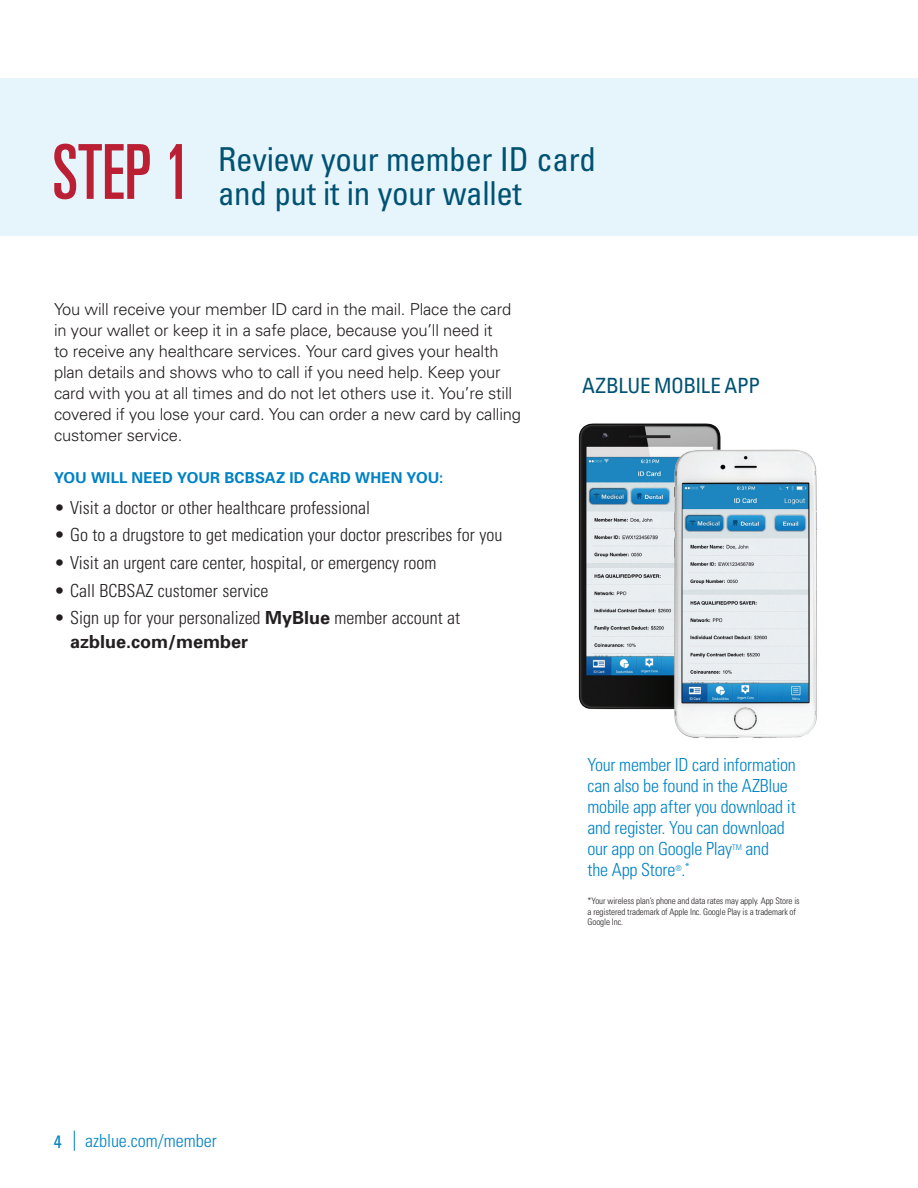
<style>
.page{position:relative;width:918px;height:1188px;background:#fff}
.page>*{position:absolute;margin:0;border:0;box-sizing:border-box;transform-origin:0 0}
.t1{font:ultra-condensed 75.9px "Univers";color:#ba1f33;scale:.91 1}
.t2{font:condensed 33px/34.5px "Univers";letter-spacing:-.01em;color:#005273}
.t3{font:condensed 21px "Univers";letter-spacing:-.02em;color:#005273}
.t4{font:300 condensed 18px/24px "Univers";color:#231f20}
.t5{font:300 condensed 18px/21px "Univers";letter-spacing:-.015em;color:#0082c5}
.t6{font:condensed 18px "Univers";color:#0082c5}
.t7{font:300 16.5px/21px "Univers";letter-spacing:-.01em;color:#231f20}
.t8{font:700 15px "Univers";letter-spacing:.01em;color:#0082c5}
.t9{font:300 condensed 9px/10.8px "Univers";letter-spacing:-.01em;color:#231f20}
.t10{font:300 condensed 7.8px "Univers";color:#0082c5}
.s1{font-weight:700;font-stretch:normal}
</style>
<div class="page">
<img style="left:578px;top:423px;width:143px;height:287px">
<img style="left:671px;top:450px;width:147px;height:288px">
<div style="left:0;top:78px;width:918px;height:157px;background:#e6f5fc"></div>
<svg style="left:74px;top:1131px;width:1px;height:20px"></svg>
<h1 class="t1" style="left:52px;top:129px;width:153px">STEP 1</h1>
<h2 class="t2" style="left:218px;top:141px;width:379px">Review your member ID card and put it in your wallet</h2>
<p class="t7" style="left:54px;top:299px;width:469px">You will receive your member ID card in the mail. Place the card in your wallet or keep it in a safe place, because you’ll need it<br>to receive any healthcare services. Your card gives your health plan details and shows who to call if you need help. Keep your card with you at all times and do not let others use it. You’re still covered if you lose your card. You can order a new card by calling customer service.</p>
<p class="t8" style="left:54px;top:468px;width:391px">YOU WILL NEED YOUR BCBSAZ ID CARD WHEN YOU:</p>
<p class="t4" style="left:54px;top:495px;width:318px">• Visit a doctor or other healthcare professional</p>
<p class="t4" style="left:54px;top:523px;width:450px">• Go to a drugstore to get medication your doctor prescribes for you</p>
<p class="t4" style="left:54px;top:551px;width:384px">• Visit an urgent care center, hospital, or emergency room</p>
<p class="t4" style="left:54px;top:578px;width:216px">• Call BCBSAZ customer service</p>
<p class="t4" style="left:70px;top:606px;width:392px;text-indent:-16px">• Sign up for your personalized <span class="s1">MyBlue</span> member account at <span class="s1">azblue.com/member</span></p>
<p class="t3" style="left:582px;top:372px;width:180px">AZBLUE MOBILE APP</p>
<p class="t5" style="left:588px;top:754px;width:210px">Your member ID card information can also be found in the AZBlue mobile app after you download it and register. You can download our app on Google Play</p>
<p class="t10" style="left:732px;top:843px;width:11px">TM</p>
<p class="t5" style="left:746px;top:838px;width:25px">and</p>
<p class="t5" style="left:588px;top:859px;width:104px">the App Store .<sup>*</sup></p>
<p class="t10" style="left:676px;top:864px;width:8px">®</p>
<p class="t9" style="left:588px;top:895px;width:214px">*Your wireless plan’s phone and data rates may apply. App Store is a registered trademark of Apple Inc. Google Play is a trademark of<br>Google Inc.</p>
<p class="t6" style="left:54px;top:1130px;width:9px">4</p>
<p class="t5" style="left:85px;top:1130px;width:133px">azblue.com/member</p>
</div>
